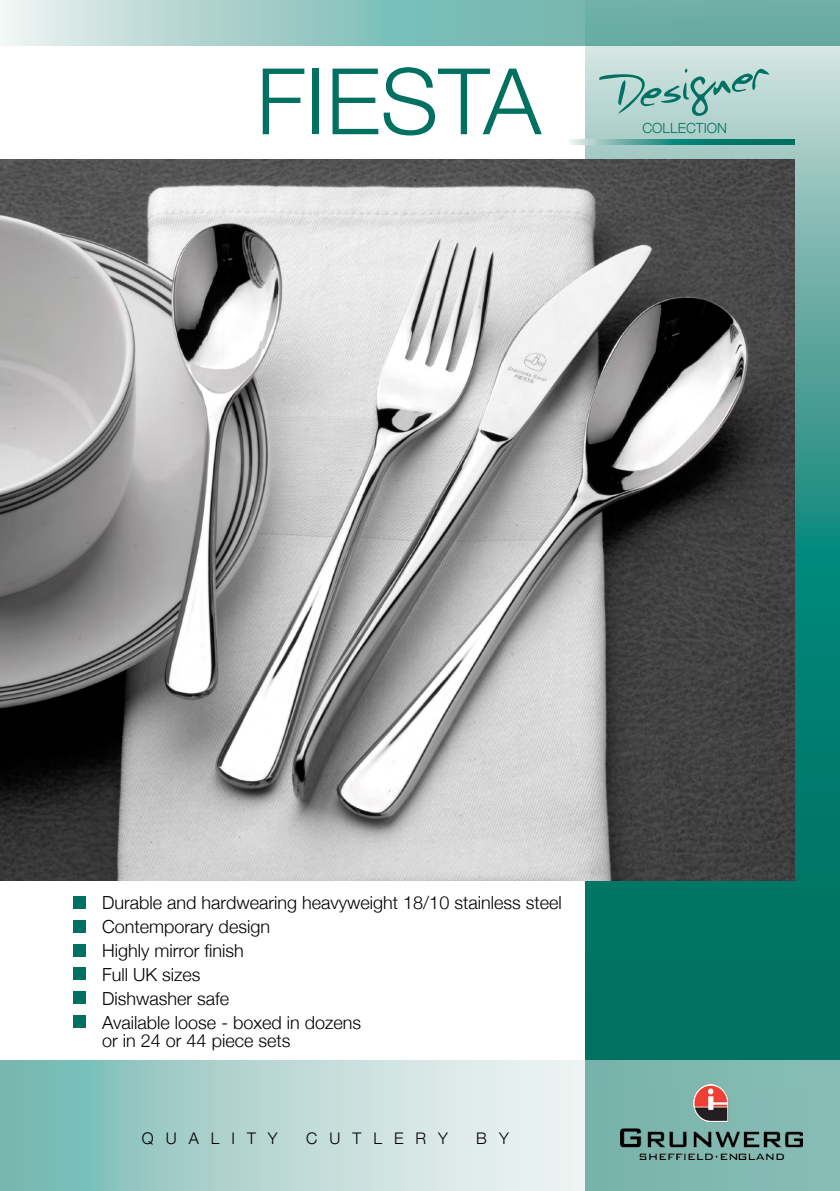
<style>
.page{position:relative;width:840px;height:1191px;background:#fff}
.page>*{position:absolute;margin:0;border:0;box-sizing:border-box;transform-origin:0 0}
.t1{font:300 91.8px "Helvetica Neue";color:#007161}
.t2{font:300 18px/24px "Helvetica Neue";color:#000}
.t3{font:300 16px "Helvetica Neue";letter-spacing:.75em;color:#000}
.t4{font:300 14px "Helvetica Neue";color:#007161}
</style>
<div class="page">
<svg style="left:585px;top:45px;width:254px;height:1015px;background:#359186"></svg>
<svg style="left:0;top:1060px;width:839px;height:131px;background:#abd1cc"></svg>
<svg style="left:1px;top:0;width:838px;height:45px;background:#90c3bd"></svg>
<svg style="left:570px;top:140px;width:224px;height:4px"></svg>
<div style="left:73px;top:896px;width:13px;height:12px;background:#007161"></div>
<div style="left:73px;top:920px;width:13px;height:12px;background:#007161"></div>
<div style="left:73px;top:943px;width:13px;height:13px;background:#007161"></div>
<div style="left:73px;top:967px;width:13px;height:13px;background:#007161"></div>
<div style="left:73px;top:991px;width:13px;height:13px;background:#007161"></div>
<div style="left:73px;top:1014px;width:13px;height:13px;background:#007161"></div>
<img style="left:620px;top:1084px;width:182px;height:75px">
<img style="left:0;top:160px;width:794px;height:720px">
<img style="left:598px;top:69px;width:170px;height:47px">
<h1 class="t1" style="left:256px;top:45px;width:286px">FIESTA</h1>
<p class="t4" style="left:642px;top:119px;width:86px">COLLECTION</p>
<p class="t2" style="left:102px;top:890px;width:461px">Durable and hardwearing heavyweight 18/10 stainless steel<br>Contemporary design<br>Highly mirror finish<br>Full UK sizes<br>Dishwasher safe<br>Available loose - boxed in dozens</p>
<p class="t2" style="left:102px;top:1028px;width:190px">or in 24 or 44 piece sets</p>
<p class="t3" style="left:142px;top:1128px;width:137px">QUALITY</p>
<p class="t3" style="left:306px;top:1128px;width:143px">CUTLERY</p>
<p class="t3" style="left:476px;top:1128px;width:34px">B Y</p>
</div>
